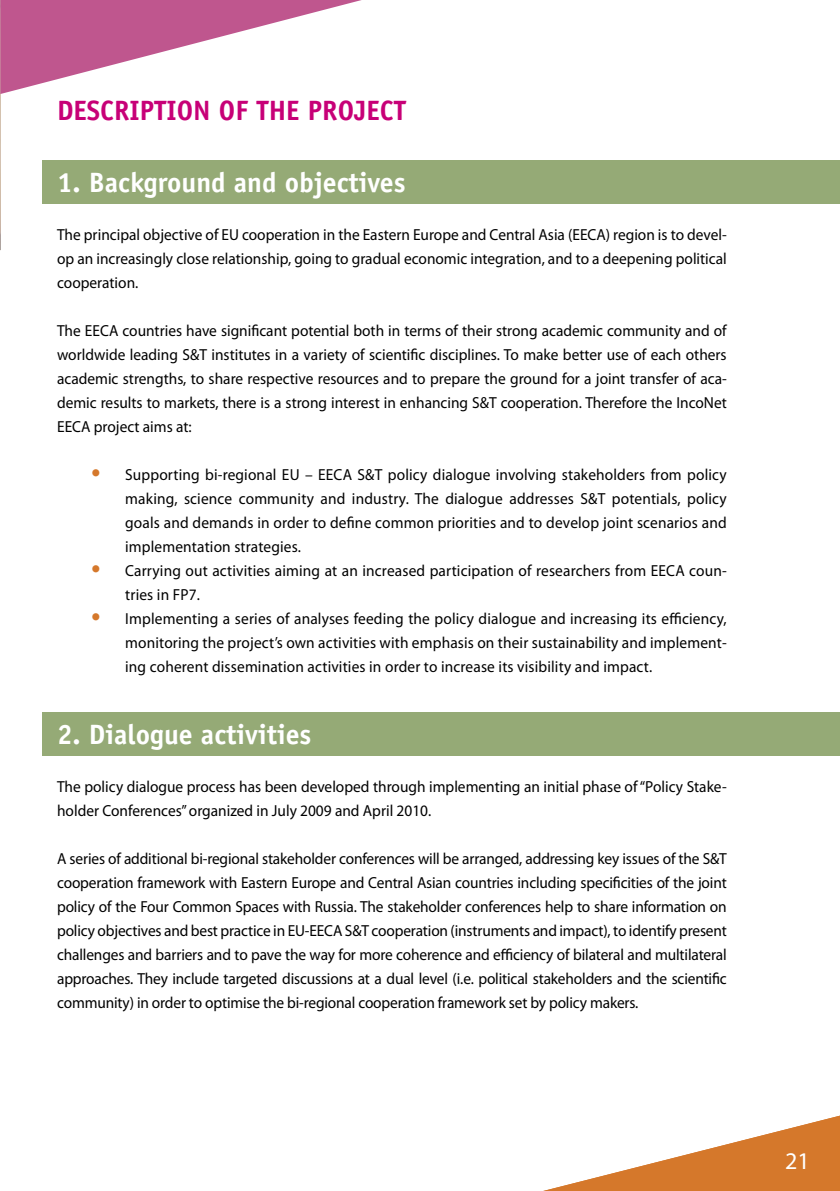
<style>
.page{position:relative;width:840px;height:1191px;background:#fff}
.page>*{position:absolute;margin:0;border:0;box-sizing:border-box;transform-origin:0 0}
.t1{font:700 28px "Officina Sans";color:#fff}
.t2{font:700 28px "Officina Sans";color:#c70077}
.t3{font:24px "Myriad Pro";color:#fff}
.t4{font:16px/24px "Myriad Pro";color:#000;text-align:justify;scale:.96 1}
.s1{font-family:"Officina Sans";font-weight:700;font-size:20px;color:#d5782b}
</style>
<div class="page">
<img style="left:0;top:94px;width:1px;height:156px">
<svg style="left:0;top:0;width:361px;height:94px"></svg>
<div style="left:43px;top:160px;width:796px;height:43px;background:#95aa76"></div>
<div style="left:43px;top:711px;width:796px;height:44px;background:#95aa76"></div>
<svg style="left:543px;top:1116px;width:296px;height:75px"></svg>
<h1 class="t2" style="left:57px;top:93px;width:350px">DESCRIPTION OF THE PROJECT</h1>
<h1 class="t1" style="left:57px;top:165px;width:350px">1. Background and objectives</h1>
<p class="t4" style="left:57px;top:222px;width:698px">The principal objective of EU cooperation in the Eastern Europe and Central Asia (EECA) region is to devel&shy;op an increasingly close relationship, going to gradual economic integration, and to a deepening political cooperation.</p>
<p class="t4" style="left:57px;top:318px;width:698px">The EECA countries have significant potential both in terms of their strong academic community and of worldwide leading S&amp;T institutes in a variety of scientific disciplines. To make better use of each others academic strengths, to share respective resources and to prepare the ground for a joint transfer of aca&shy;demic results to markets, there is a strong interest in enhancing S&amp;T cooperation. Therefore the IncoNet EECA project aims at:</p>
<p class="t4" style="left:125px;top:462px;width:627px;text-indent:-34px"><span class="s1">•</span> Supporting bi-regional EU – EECA S&amp;T policy dialogue involving stakeholders from policy making, science community and industry. The dialogue addresses S&amp;T potentials, policy goals and demands in order to define common priorities and to develop joint scenarios and implementation strategies.</p>
<p class="t4" style="left:125px;top:558px;width:628px;text-indent:-34px"><span class="s1">•</span> Carrying out activities aiming at an increased participation of researchers from EECA coun&shy;tries in FP7.</p>
<p class="t4" style="left:125px;top:606px;width:627px;text-indent:-34px"><span class="s1">•</span> Implementing a series of analyses feeding the policy dialogue and increasing its efficiency, monitoring the project’s own activities with emphasis on their sustainability and implement&shy;ing coherent dissemination activities in order to increase its visibility and impact.</p>
<h1 class="t1" style="left:57px;top:717px;width:256px">2. Dialogue activities</h1>
<p class="t4" style="left:57px;top:774px;width:698px">The policy dialogue process has been developed through implementing an initial phase of “Policy Stake&shy;holder Conferences” organized in July 2009 and April 2010.</p>
<p class="t4" style="left:57px;top:846px;width:698px">A series of additional bi-regional stakeholder conferences will be arranged, addressing key issues of the S&amp;T cooperation framework with Eastern Europe and Central Asian countries including specificities of the joint policy of the Four Common Spaces with Russia. The stakeholder conferences help to share information on policy objectives and best practice in EU-EECA S&amp;T cooperation (instruments and impact), to identify present challenges and barriers and to pave the way for more coherence and efficiency of bilateral and multilateral approaches. They include targeted discussions at a dual level (i.e. political stakeholders and the scientific community) in order to optimise the bi-regional cooperation framework set by policy makers.</p>
<h2 class="t3" style="left:784px;top:1146px;width:26px">21</h2>
<h2 class="t3" style="left:791px;top:1146px;width:14px">3</h2>
</div>
